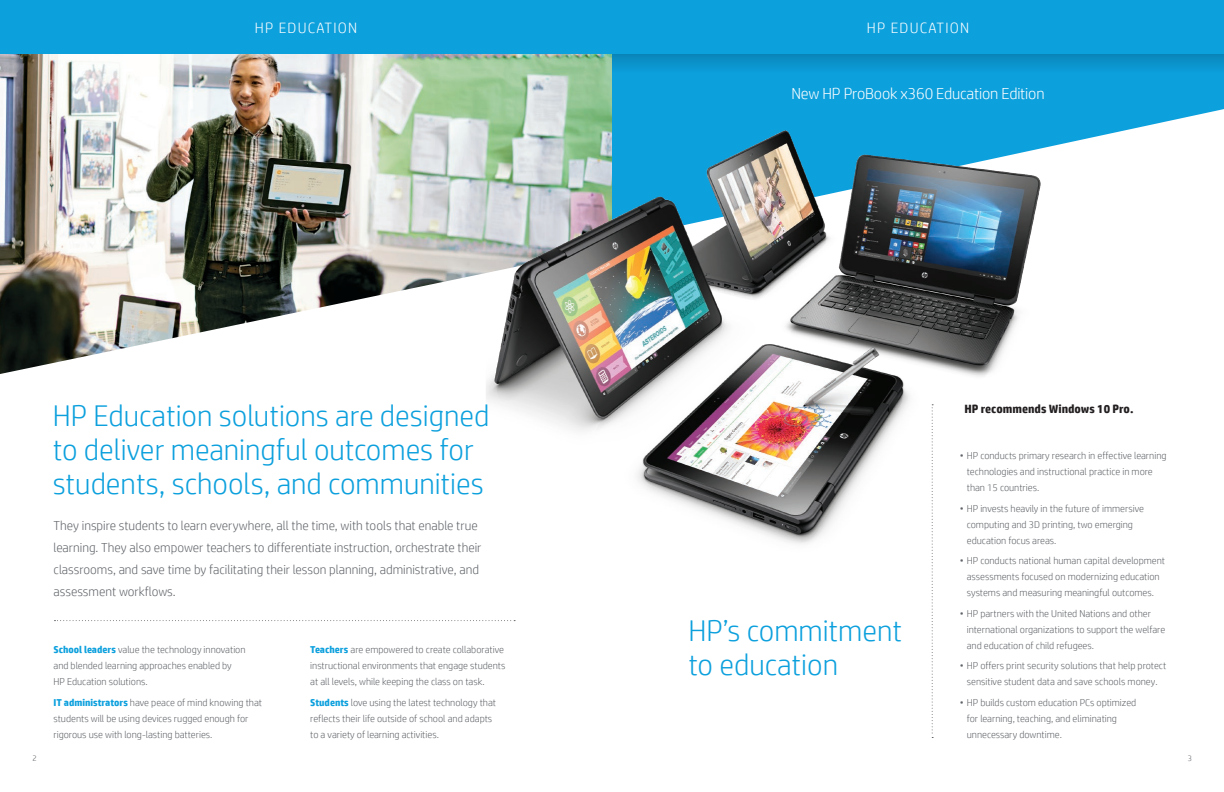
<style>
.page{position:relative;width:1224px;height:792px;background:#fff}
.page>*{position:absolute;margin:0;border:0;box-sizing:border-box;transform-origin:0 0}
.t1{font:300 30px/34px "HP Simplified";color:#0ca0dd}
.t2{font:300 16px "HP Simplified";letter-spacing:-.01em;color:#fff}
.t3{font:300 15px "HP Simplified";letter-spacing:.08em;color:#fff}
.t4{font:300 13px/22px "HP Simplified";color:#5f6368}
.t5{font:700 12px "HP Simplified";color:#231f20}
.t6{font:300 10px/16px "HP Simplified";color:#5f6368}
.t7{font:300 8px "HP Simplified";color:#5f6368}
.s1{font-weight:700;color:#0ca0dd}
</style>
<div class="page">
<div style="left:0;top:0;width:1224px;height:145px;background:#0ca0dd"></div>
<img style="left:0;top:54px;width:612px;height:320px">
<div style="left:612px;top:54px;width:612px;height:18px;background:linear-gradient(to right,#0b92ca,#0a92ca)"></div>
<img style="left:479px;top:75px;width:579px;height:519px">
<svg style="left:932px;top:404px;width:1px;height:334px"></svg>
<svg style="left:54px;top:620px;width:461px;height:1px"></svg>
<p class="t3" style="left:255px;top:18px;width:104px">HP EDUCATION</p>
<p class="t3" style="left:867px;top:18px;width:104px">HP EDUCATION</p>
<p class="t1" style="left:53px;top:397px;width:438px">HP Education solutions are designed to deliver meaningful outcomes for students, schools, and communities</p>
<p class="t4" style="left:54px;top:514px;width:429px">They inspire students to learn everywhere, all the time, with tools that enable true learning. They also empower teachers to differentiate instruction, orchestrate their classrooms, and save time by facilitating their lesson planning, administrative, and assessment workflows.</p>
<p class="t6" style="left:53px;top:642px;width:194px"><span class="s1">School leaders</span> value the technology innovation and blended learning approaches enabled by<br>HP Education solutions.</p>
<p class="t6" style="left:53px;top:694px;width:210px"><span class="s1">IT administrators</span> have peace of mind knowing that students will be using devices rugged enough for rigorous use with long-lasting batteries.</p>
<p class="t6" style="left:310px;top:642px;width:197px"><span class="s1">Teachers</span> are empowered to create collaborative instructional environments that engage students at all levels, while keeping the class on task.</p>
<p class="t6" style="left:310px;top:694px;width:187px"><span class="s1">Students</span> love using the latest technology that reflects their life outside of school and adapts to a variety of learning activities.</p>
<p class="t2" style="left:791px;top:83px;width:255px">New HP ProBook x360 Education Edition</p>
<p class="t1" style="left:688px;top:613px;width:215px">HP’s commitment to education</p>
<p class="t5" style="left:964px;top:401px;width:171px">HP recommends Windows 10 Pro.</p>
<p class="t6" style="left:967px;top:447px;width:201px;text-indent:-7px">• HP conducts primary research in effective learning technologies and instructional practice in more than 15 countries.</p>
<p class="t6" style="left:967px;top:500px;width:179px;text-indent:-7px">• HP invests heavily in the future of immersive computing and 3D printing, two emerging education focus areas.</p>
<p class="t6" style="left:960px;top:552px;width:207px;text-align:center">• HP conducts national human capital development assessments focused on modernizing education systems and measuring meaningful outcomes.</p>
<p class="t6" style="left:967px;top:605px;width:200px;text-indent:-7px">• HP partners with the United Nations and other international organizations to support the welfare and education of child refugees.</p>
<p class="t6" style="left:960px;top:657px;width:208px;text-align:center">• HP offers print security solutions that help protect sensitive student data and save schools money.</p>
<p class="t6" style="left:967px;top:694px;width:171px;text-indent:-7px">• HP builds custom education PCs optimized for learning, teaching, and eliminating unnecessary downtime.</p>
<p class="t7" style="left:32px;top:753px;width:6px">2</p>
<p class="t7" style="left:1188px;top:753px;width:6px">3</p>
</div>
